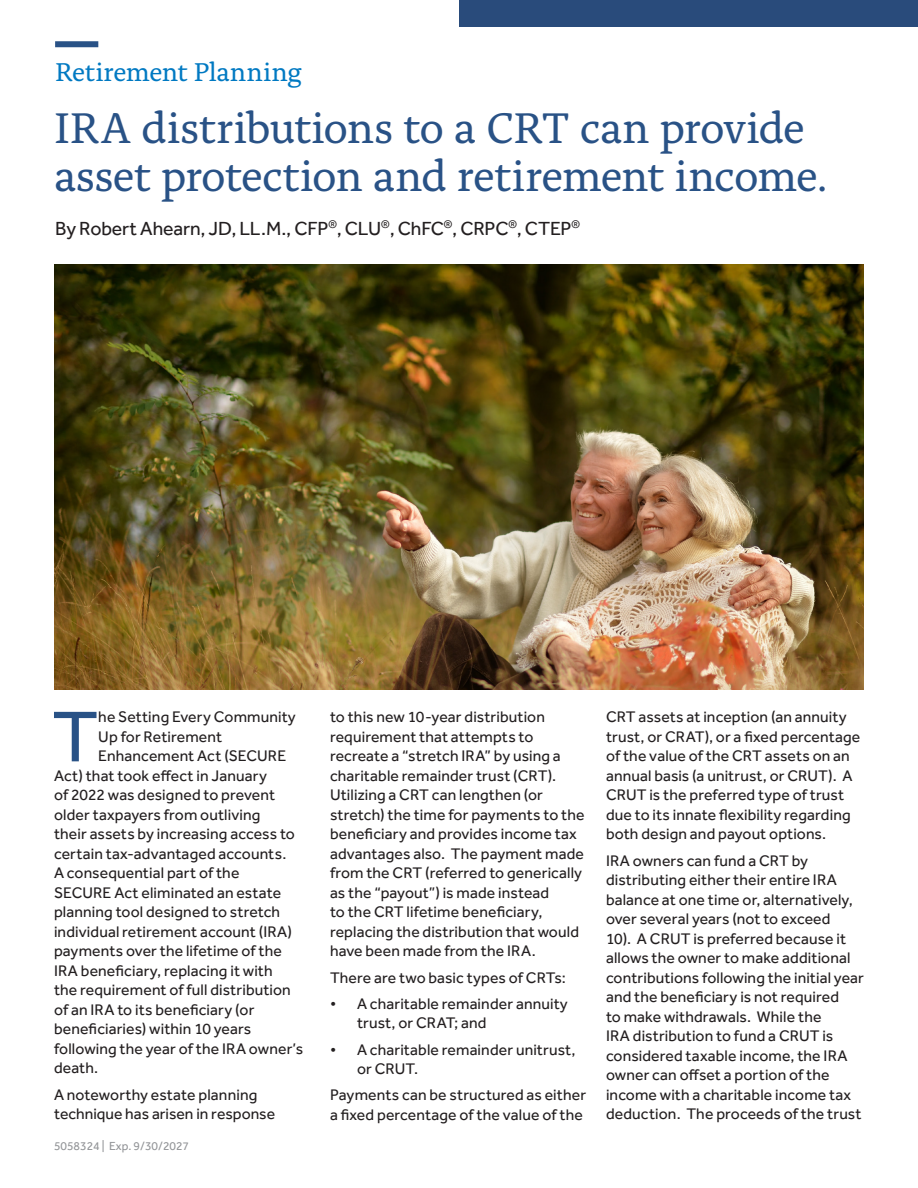
<style>
.page{position:relative;width:918px;height:1188px;background:#fff}
.page>*{position:absolute;margin:0;border:0;box-sizing:border-box;transform-origin:0 0}
.body_effra_10_12{font:74.25px "Effra Pro";color:#295286}
.t1{font:45px/48px "Alda Pro";letter-spacing:-.025em;color:#295286}
.t2{font:27px "Alda Pro";letter-spacing:-.015em;color:#0079c2}
.t3{font:19.5px "Effra Pro";letter-spacing:-.01em;color:#231f20}
.body_effra_10_12-2{font:15.75px/19.5px "Effra Pro";letter-spacing:.01em;color:#231f20}
.Body_New{font:15.75px/19.5px "Effra Pro";letter-spacing:.01em;color:#231f20}
.Body_New-2{font:12px "Effra Pro";color:#939598}
</style>
<div class="page">
<div style="left:55px;top:41px;width:43px;height:6px;background:#295286"></div>
<div style="left:459px;top:0;width:459px;height:27px;background:#294b7b"></div>
<img style="left:54px;top:264px;width:810px;height:425px">
<p class="t2" style="left:55px;top:52px;width:248px">Retirement Planning</p>
<p class="t1" style="left:54px;top:101px;width:775px">IRA distributions to a CRT can provide asset protection and retirement income.</p>
<p class="t3" style="left:55px;top:217px;width:527px">By Robert Ahearn, JD, LL.M., CFP<sup>®</sup>, CLU<sup>®</sup>, ChFC<sup>®</sup>, CRPC<sup>®</sup>, CTEP<sup>®</sup></p>
<p class="body_effra_10_12" style="left:52px;top:693px;width:48px">T</p>
<p class="body_effra_10_12-2" style="left:98px;top:707px;width:199px">he Setting Every Community<br>Up for Retirement<br>Enhancement Act (SECURE</p>
<p class="body_effra_10_12-2" style="left:330px;top:707px;width:256px">to this new 10-year distribution requirement that attempts to recreate a “stretch IRA” by using a charitable remainder trust (CRT).<br>Utilizing a CRT can lengthen (or stretch) the time for payments to the beneficiary and provides income tax advantages also. The payment made from the CRT (referred to generically as the “payout”) is made instead<br>to the CRT lifetime beneficiary, replacing the distribution that would have been made from the IRA.</p>
<p class="body_effra_10_12-2" style="left:330px;top:967px;width:237px">There are two basic types of CRTs:</p>
<p class="Body_New" style="left:357px;top:994px;width:212px;text-indent:-27px">• A charitable remainder annuity trust, or CRAT; and</p>
<p class="Body_New" style="left:357px;top:1039px;width:220px;text-indent:-27px">• A charitable remainder unitrust, or CRUT.</p>
<p class="body_effra_10_12-2" style="left:330px;top:1085px;width:258px">Payments can be structured as either a fixed percentage of the value of the</p>
<p class="Body_New" style="left:54px;top:766px;width:251px">Act) that took effect in January<br>of 2022 was designed to prevent older taxpayers from outliving<br>their assets by increasing access to certain tax-advantaged accounts.<br>A consequential part of the<br>SECURE Act eliminated an estate planning tool designed to stretch individual retirement account (IRA) payments over the lifetime of the<br>IRA beneficiary, replacing it with<br>the requirement of full distribution of an IRA to its beneficiary (or beneficiaries) within 10 years following the year of the IRA owner’s death.</p>
<p class="Body_New" style="left:54px;top:1084px;width:223px">A noteworthy estate planning technique has arisen in response</p>
<p class="Body_New-2" style="left:54px;top:1139px;width:137px">5058324 | Exp. 9/30/2027</p>
<p class="body_effra_10_12-2" style="left:606px;top:707px;width:256px">CRT assets at inception (an annuity trust, or CRAT), or a fixed percentage of the value of the CRT assets on an annual basis (a unitrust, or CRUT). A CRUT is the preferred type of trust due to its innate flexibility regarding both design and payout options.</p>
<p class="body_effra_10_12-2" style="left:606px;top:850px;width:260px">IRA owners can fund a CRT by distributing either their entire IRA balance at one time or, alternatively, over several years (not to exceed<br>10). A CRUT is preferred because it allows the owner to make additional contributions following the initial year and the beneficiary is not required<br>to make withdrawals. While the<br>IRA distribution to fund a CRUT is considered taxable income, the IRA owner can offset a portion of the income with a charitable income tax deduction. The proceeds of the trust</p>
</div>
